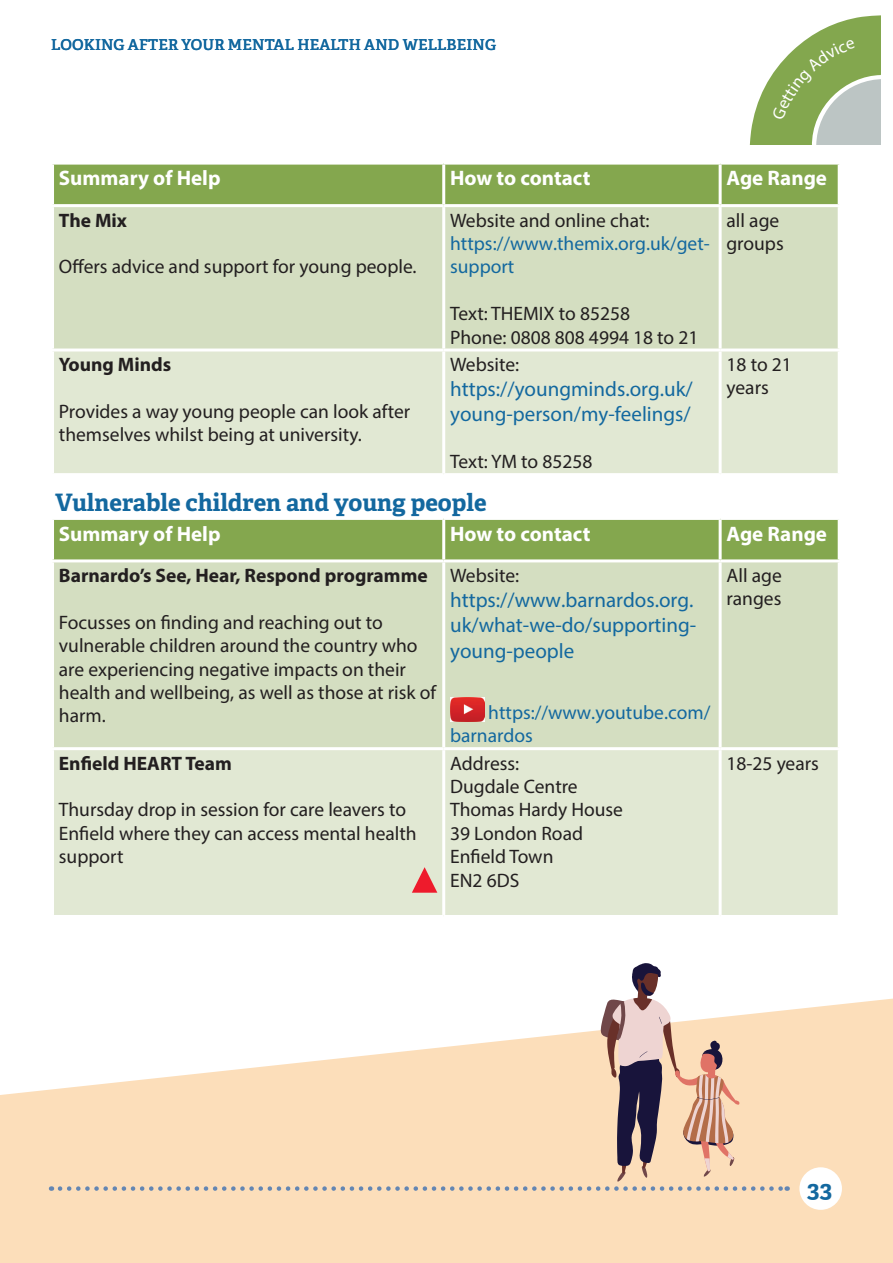
<style>
.page{position:relative;width:893px;height:1263px;background:#fff}
.page>*{position:absolute;margin:0;border:0;box-sizing:border-box;transform-origin:0 0}
.blue_subheads{font:700 24px "Adelle";color:#13689f}
.t1{font:21px/25.2px "Myriad Pro";color:#13689f}
.t2{font:700 21px "Myriad Pro";color:#fff}
.t3{font:19.5px/23.4px "Myriad Pro";color:#231f20}
.t4{font:19.5px/23.4px "Myriad Pro";color:#13689f}
.t5{font:700 19.5px "Myriad Pro";color:#231f20}
.t6{font:600 15px "Adelle";letter-spacing:.01em;color:#13689f}
</style>
<div class="page">
<div style="left:0;top:998px;width:893px;height:265px;background:#fcdeba"></div>
<div style="left:799px;top:1167px;width:43px;height:43px;background:#fff;border-radius:50%"></div>
<div style="left:54px;top:165px;width:784px;height:39px;background:#84a74e"></div>
<div style="left:54px;top:207px;width:784px;height:141px;background:#d4dec1"></div>
<div style="left:54px;top:351px;width:784px;height:122px;background:#e1e8d3"></div>
<hr style="left:442px;top:165px;width:3px;height:39px;background:#fff">
<hr style="left:719px;top:165px;width:3px;height:39px;background:#fff">
<hr style="left:442px;top:207px;width:3px;height:141px;background:#fff">
<hr style="left:719px;top:207px;width:3px;height:141px;background:#fff">
<hr style="left:442px;top:351px;width:3px;height:122px;background:#fff">
<hr style="left:719px;top:351px;width:3px;height:122px;background:#fff">
<div style="left:54px;top:520px;width:784px;height:39px;background:#84a74e"></div>
<div style="left:54px;top:562px;width:784px;height:185px;background:#d4dec1"></div>
<div style="left:54px;top:750px;width:784px;height:165px;background:#e1e8d3"></div>
<hr style="left:442px;top:520px;width:3px;height:39px;background:#fff">
<hr style="left:719px;top:520px;width:3px;height:39px;background:#fff">
<hr style="left:442px;top:562px;width:3px;height:185px;background:#fff">
<hr style="left:719px;top:562px;width:3px;height:185px;background:#fff">
<hr style="left:442px;top:750px;width:3px;height:165px;background:#fff">
<hr style="left:719px;top:750px;width:3px;height:165px;background:#fff">
<img style="left:450px;top:697px;width:34px;height:24px">
<svg style="left:412px;top:867px;width:25px;height:26px"></svg>
<svg style="left:60px;top:963px;width:728px;height:228px"></svg>
<svg style="left:749px;top:15px;width:131px;height:130px"></svg>
<p class="t6" style="left:51px;top:35px;width:446px">LOOKING AFTER YOUR MENTAL HEALTH AND WELLBEING</p>
<p class="t2" style="left:59px;top:164px;width:163px">Summary of Help</p>
<p class="t2" style="left:450px;top:164px;width:142px">How to contact</p>
<p class="t2" style="left:726px;top:164px;width:102px">Age Range</p>
<p class="t5" style="left:59px;top:207px;width:70px">The Mix</p>
<p class="t3" style="left:59px;top:255px;width:359px">Offers advice and support for young people.</p>
<p class="t3" style="left:450px;top:208px;width:201px">Website and online chat:</p>
<p class="t4" style="left:450px;top:231px;width:261px">https://www.themix.org.uk/get&shy;support</p>
<p class="t3" style="left:450px;top:302px;width:181px">Text: THEMIX to 85258</p>
<p class="t3" style="left:450px;top:325px;width:250px">Phone: 0808 808 4994 18 to 21</p>
<p class="t3" style="left:726px;top:208px;width:59px">all age groups</p>
<p class="t5" style="left:59px;top:352px;width:114px">Young Minds</p>
<p class="t3" style="left:59px;top:399px;width:353px">Provides a way young people can look after themselves whilst being at university.</p>
<p class="t3" style="left:450px;top:352px;width:71px">Website:</p>
<p class="t1" style="left:450px;top:376px;width:244px">https://youngminds.org.uk/ young-person/my-feelings/</p>
<p class="t3" style="left:450px;top:450px;width:144px">Text: YM to 85258</p>
<p class="t3" style="left:726px;top:352px;width:67px">18 to 21 years</p>
<p class="blue_subheads" style="left:55px;top:487px;width:433px">Vulnerable children and young people</p>
<p class="t2" style="left:59px;top:520px;width:163px">Summary of Help</p>
<p class="t2" style="left:450px;top:520px;width:142px">How to contact</p>
<p class="t2" style="left:726px;top:520px;width:102px">Age Range</p>
<p class="t5" style="left:59px;top:563px;width:370px">Barnardo’s See, Hear, Respond programme</p>
<p class="t3" style="left:59px;top:610px;width:379px">Focusses on finding and reaching out to vulnerable children around the country who are experiencing negative impacts on their health and wellbeing, as well as those at risk of harm.</p>
<p class="t3" style="left:450px;top:563px;width:71px">Website:</p>
<p class="t1" style="left:450px;top:587px;width:248px">https://www.barnardos.org. uk/what-we-do/supporting&shy;young-people</p>
<p class="t3" style="left:726px;top:563px;width:57px">All age ranges</p>
<p class="t4" style="left:450px;top:700px;width:262px;text-indent:38px">https://www.youtube.com/ barnardos</p>
<p class="t5" style="left:59px;top:750px;width:175px">Enfield HEART Team</p>
<p class="t3" style="left:59px;top:798px;width:359px">Thursday drop in session for care leavers to<br>Enfield where they can access mental health support</p>
<p class="t3" style="left:450px;top:751px;width:71px">Address:</p>
<p class="t3" style="left:450px;top:774px;width:129px">Dugdale Centre</p>
<p class="t3" style="left:450px;top:798px;width:174px">Thomas Hardy House</p>
<p class="t3" style="left:450px;top:821px;width:134px">39 London Road</p>
<p class="t3" style="left:450px;top:845px;width:105px">Enfield Town</p>
<p class="t3" style="left:450px;top:868px;width:71px">EN2 6DS</p>
<p class="t3" style="left:726px;top:751px;width:94px">18-25 years</p>
<p class="blue_subheads" style="left:807px;top:1174px;width:26px">33</p>
</div>
